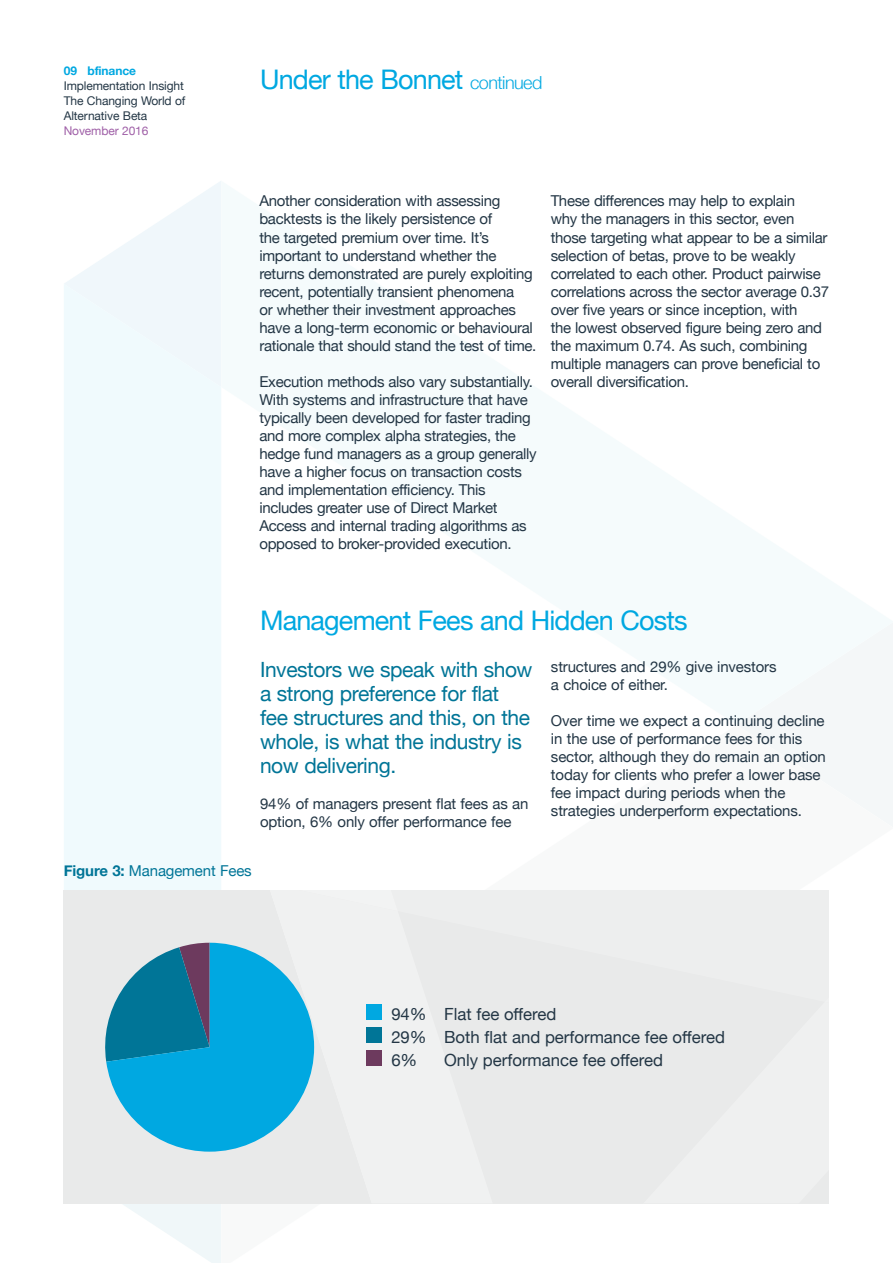
<style>
.page{position:relative;width:893px;height:1263px;background:#fff}
.page>*{position:absolute;margin:0;border:0;box-sizing:border-box;transform-origin:0 0}
.t1{font:27px "Helvetica Neue";letter-spacing:-.03em;color:#00a8e1}
.t2{font:21px/24px "Helvetica Neue";letter-spacing:-.02em;color:#007597}
.t3{font:16.8px/23.2px "Helvetica Neue";color:#233645}
.t4{font:15px/18px "Helvetica Neue";letter-spacing:-.02em;color:#233645}
.t5{font:15px "Helvetica Neue";letter-spacing:-.01em;color:#007597}
.t6{font:12px/15px "Helvetica Neue";letter-spacing:-.01em;color:#233645}
.t7{font:12px "Helvetica Neue";letter-spacing:-.01em;color:#9f5fa7}
.t8{font:700 12px "Helvetica Neue";letter-spacing:-.01em;color:#00a8e1}
.s1{font-weight:300;font-size:18px}
.s2{font-weight:700}
</style>
<div class="page">
<svg style="left:64px;top:181px;width:157px;height:103px"></svg>
<div style="left:738px;top:623px;width:155px;height:102px;background:#f4f7f8"></div>
<div style="left:64px;top:284px;width:157px;height:606px;background:#f0fafd"></div>
<svg style="left:314px;top:725px;width:579px;height:479px"></svg>
<div style="left:64px;top:890px;width:765px;height:313px;background:#e9eaea"></div>
<svg style="left:533px;top:889px;width:296px;height:1px"></svg>
<div style="left:366px;top:1004px;width:16px;height:15px;background:#00a8e1"></div>
<div style="left:366px;top:1050px;width:16px;height:16px;background:#6d3a5e"></div>
<div style="left:366px;top:1027px;width:16px;height:16px;background:#007597"></div>
<svg style="left:64px;top:943px;width:250px;height:320px"></svg>
<p class="t8" style="left:64px;top:62px;width:74px">09 bfinance</p>
<p class="t6" style="left:64px;top:79px;width:123px">Implementation Insight<br>The Changing World of<br>Alternative Beta</p>
<p class="t7" style="left:64px;top:123px;width:86px">November 2016</p>
<h1 class="t1" style="left:260px;top:60px;width:284px">Under the Bonnet <span class="s1">continued</span></h1>
<p class="t4" style="left:259px;top:193px;width:279px">Another consideration with assessing backtests is the likely persistence of<br>the targeted premium over time. It’s important to understand whether the returns demonstrated are purely exploiting recent, potentially transient phenomena<br>or whether their investment approaches have a long-term economic or behavioural rationale that should stand the test of time.</p>
<p class="t4" style="left:259px;top:373px;width:279px">Execution methods also vary substantially.<br>With systems and infrastructure that have typically been developed for faster trading and more complex alpha strategies, the hedge fund managers as a group generally have a higher focus on transaction costs and implementation efficiency. This includes greater use of Direct Market Access and internal trading algorithms as opposed to broker-provided execution.</p>
<p class="t4" style="left:551px;top:193px;width:280px">These differences may help to explain<br>why the managers in this sector, even those targeting what appear to be a similar selection of betas, prove to be weakly correlated to each other. Product pairwise correlations across the sector average 0.37 over five years or since inception, with<br>the lowest observed figure being zero and the maximum 0.74. As such, combining multiple managers can prove beneficial to overall diversification.</p>
<h1 class="t1" style="left:260px;top:601px;width:429px">Management Fees and Hidden Costs</h1>
<h2 class="t2" style="left:260px;top:659px;width:274px">Investors we speak with show a strong preference for flat<br>fee structures and this, on the whole, is what the industry is now delivering.</h2>
<p class="t4" style="left:260px;top:796px;width:270px">94% of managers present flat fees as an option, 6% only offer performance fee</p>
<p class="t4" style="left:551px;top:658px;width:227px">structures and 29% give investors a choice of either.</p>
<p class="t4" style="left:551px;top:712px;width:276px">Over time we expect a continuing decline in the use of performance fees for this sector, although they do remain an option today for clients who prefer a lower base fee impact during periods when the strategies underperform expectations.</p>
<p class="t5" style="left:64px;top:859px;width:189px"><span class="s2">Figure 3:</span> Management Fees</p>
<p class="t3" style="left:391px;top:1003px;width:335px">94% Flat fee offered<br>29% Both flat and performance fee offered<br>6%</p>
<p class="t3" style="left:444px;top:1049px;width:220px">Only performance fee offered</p>
</div>
